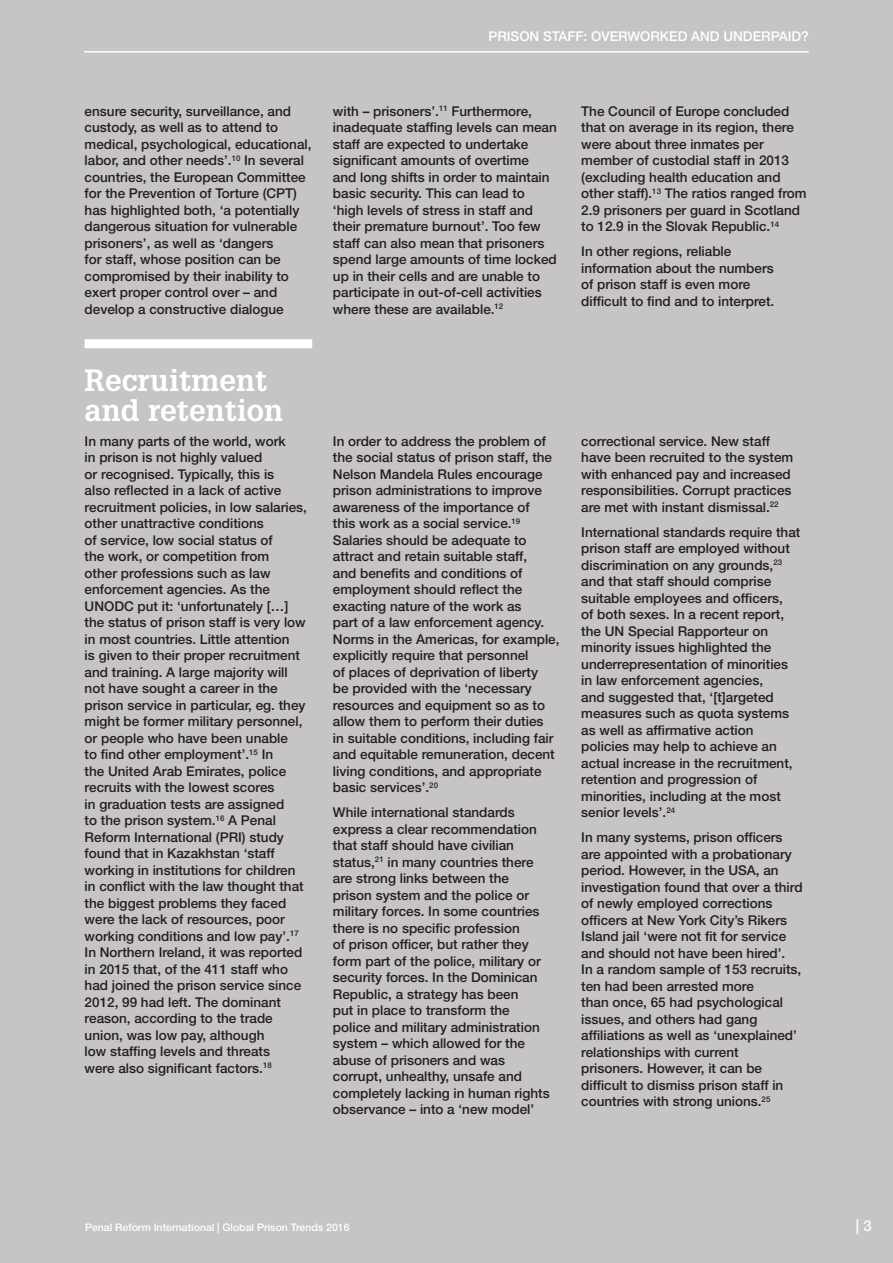
<style>
.page{position:relative;width:893px;height:1263px;background:#c7c4c4}
.page>*{position:absolute;margin:0;border:0;box-sizing:border-box;transform-origin:0 0}
.t1{font:700 30px/30px "Glypha";color:#fff}
.t2{font:500 15px "Helvetica Neue LT Std";color:#fff}
.t3{font:500 13.5px/16.5px "Helvetica Neue LT Std";color:#231f20}
.t4{font:500 13.5px "Helvetica Neue LT Std";color:#fff}
.t5{font:500 10.5px "Helvetica Neue LT Std";color:#fff}
</style>
<div class="page">
<hr style="left:84px;top:51px;width:725px;height:2px;background:#fff">
<div style="left:85px;top:339px;width:227px;height:9px;background:#fff"></div>
<p class="t4" style="left:488px;top:29px;width:322px">PRISON STAFF: OVERWORKED AND UNDERPAID?</p>
<p class="t3" style="left:85px;top:103px;width:228px">ensure security, surveillance, and custody, as well as to attend to medical, psychological, educational, labor, and other needs’.<sup>10</sup> In several countries, the European Committee for the Prevention of Torture (CPT) has highlighted both, ‘a potentially dangerous situation for vulnerable prisoners’, as well as ‘dangers<br>for staff, whose position can be compromised by their inability to exert proper control over – and develop a constructive dialogue</p>
<p class="t3" style="left:333px;top:103px;width:225px">with – prisoners’.<sup>11</sup> Furthermore, inadequate staffing levels can mean staff are expected to undertake significant amounts of overtime<br>and long shifts in order to maintain basic security. This can lead to ‘high levels of stress in staff and their premature burnout’. Too few staff can also mean that prisoners spend large amounts of time locked up in their cells and are unable to participate in out-of-cell activities where these are available.<sup>12</sup></p>
<p class="t3" style="left:581px;top:103px;width:227px">The Council of Europe concluded that on average in its region, there were about three inmates per member of custodial staff in 2013 (excluding health education and other staff).<sup>13</sup> The ratios ranged from 2.9 prisoners per guard in Scotland to 12.9 in the Slovak Republic.<sup>14</sup></p>
<p class="t3" style="left:581px;top:243px;width:195px">In other regions, reliable information about the numbers of prison staff is even more difficult to find and to interpret.</p>
<h1 class="t1" style="left:85px;top:364px;width:200px">Recruitment and retention</h1>
<p class="t3" style="left:85px;top:433px;width:224px">In many parts of the world, work<br>in prison is not highly valued<br>or recognised. Typically, this is<br>also reflected in a lack of active recruitment policies, in low salaries, other unattractive conditions<br>of service, low social status of<br>the work, or competition from<br>other professions such as law enforcement agencies. As the UNODC put it: ‘unfortunately […] the status of prison staff is very low in most countries. Little attention<br>is given to their proper recruitment and training. A large majority will not have sought a career in the prison service in particular, eg. they might be former military personnel, or people who have been unable<br>to find other employment’.<sup>15</sup> In<br>the United Arab Emirates, police recruits with the lowest scores<br>in graduation tests are assigned<br>to the prison system.<sup>16</sup> A Penal Reform International (PRI) study found that in Kazakhstan ‘staff working in institutions for children in conflict with the law thought that the biggest problems they faced were the lack of resources, poor working conditions and low pay’.<sup>17<br></sup>In Northern Ireland, it was reported in 2015 that, of the 411 staff who had joined the prison service since 2012, 99 had left. The dominant reason, according to the trade union, was low pay, although<br>low staffing levels and threats<br>were also significant factors.<sup>18</sup></p>
<p class="t3" style="left:333px;top:433px;width:228px">In order to address the problem of the social status of prison staff, the Nelson Mandela Rules encourage prison administrations to improve awareness of the importance of<br>this work as a social service.<sup>19<br></sup>Salaries should be adequate to attract and retain suitable staff,<br>and benefits and conditions of employment should reflect the exacting nature of the work as<br>part of a law enforcement agency.<br>Norms in the Americas, for example, explicitly require that personnel<br>of places of deprivation of liberty<br>be provided with the ‘necessary resources and equipment so as to allow them to perform their duties<br>in suitable conditions, including fair and equitable remuneration, decent living conditions, and appropriate basic services’.<sup>20</sup></p>
<p class="t3" style="left:333px;top:804px;width:218px">While international standards express a clear recommendation that staff should have civilian status,<sup>21</sup> in many countries there are strong links between the prison system and the police or military forces. In some countries there is no specific profession<br>of prison officer, but rather they form part of the police, military or security forces. In the Dominican<br>Republic, a strategy has been<br>put in place to transform the police and military administration system – which allowed for the abuse of prisoners and was corrupt, unhealthy, unsafe and completely lacking in human rights observance – into a ‘new model’</p>
<p class="t3" style="left:581px;top:432px;width:214px">correctional service. New staff have been recruited to the system with enhanced pay and increased responsibilities. Corrupt practices are met with instant dismissal.<sup>22</sup></p>
<p class="t3" style="left:581px;top:524px;width:221px">International standards require that prison staff are employed without discrimination on any grounds,<sup>23 </sup>and that staff should comprise suitable employees and officers,<br>of both sexes. In a recent report, the UN Special Rapporteur on minority issues highlighted the underrepresentation of minorities in law enforcement agencies,<br>and suggested that, ‘[t]argeted measures such as quota systems as well as affirmative action policies may help to achieve an actual increase in the recruitment, retention and progression of minorities, including at the most senior levels’.<sup>24</sup></p>
<p class="t3" style="left:581px;top:829px;width:223px">In many systems, prison officers are appointed with a probationary period. However, in the USA, an investigation found that over a third of newly employed corrections officers at New York City’s Rikers<br>Island jail ‘were not fit for service and should not have been hired’.<br>In a random sample of 153 recruits, ten had been arrested more<br>than once, 65 had psychological issues, and others had gang affiliations as well as ‘unexplained’ relationships with current prisoners. However, it can be difficult to dismiss prison staff in countries with strong unions.<sup>25</sup></p>
<p class="t5" style="left:85px;top:1221px;width:266px">Penal Reform International | Global Prison Trends 2016</p>
<p class="t2" style="left:856px;top:1217px;width:17px">| 3</p>
</div>
